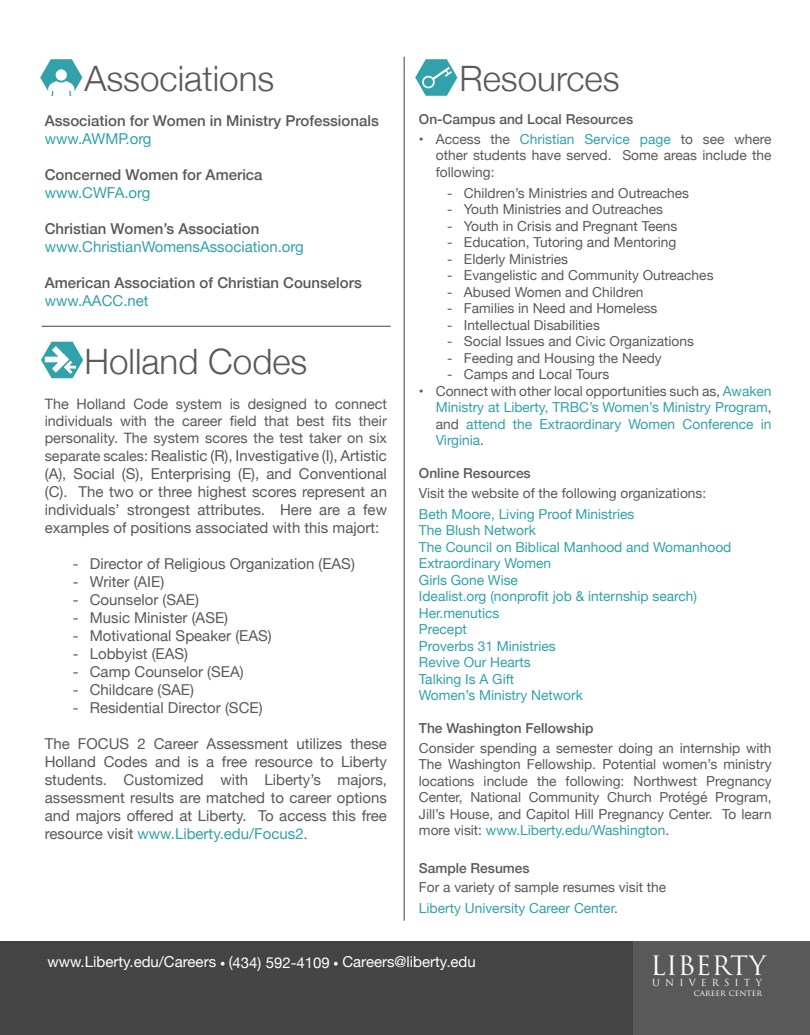
<style>
.page{position:relative;width:810px;height:1035px;background:#fff}
.page>*{position:absolute;margin:0;border:0;box-sizing:border-box;transform-origin:0 0}
.t1{font:300 35px "Helvetica Neue";color:#595959}
.t2{font:26px "Trajan Pro";letter-spacing:.01em;color:#fff}
.t3{font:15px/18px "Helvetica Neue";color:#595959;text-align:justify}
.t4{font:500 15px "Helvetica Neue";color:#595959}
.t5{font:15px "Helvetica Neue";color:#31a1aa}
.t6{font:15px "Helvetica Neue";color:#fff}
.t7{font:14.38px/17.2px "Helvetica Neue";color:#595959;text-align:justify}
.t8{font:13.75px/16.5px "Helvetica Neue";color:#595959;text-align:justify}
.t9{font:13.75px/16.5px "Helvetica Neue";color:#31a1aa;text-align:justify}
.t10{font:500 13.75px "Helvetica Neue";color:#595959}
.t11{font:9.5px "Trajan Pro";letter-spacing:.54em;color:#fff}
.t12{font:8.5px "Trajan Pro";color:#fff}
.s1{color:#31a1aa}
.s2{color:#595959}
.s3{font-size:14.38px}
.s4{font-size:13.75px}
</style>
<div class="page">
<hr style="left:404px;top:57px;width:1px;height:864px;background:#444">
<hr style="left:42px;top:326px;width:349px;height:1px;background:#444">
<svg style="left:415px;top:59px;width:42px;height:37px"></svg>
<svg style="left:41px;top:342px;width:42px;height:36px"></svg>
<svg style="left:40px;top:59px;width:42px;height:37px"></svg>
<div style="left:0;top:942px;width:788px;height:93px;background:#444"></div>
<div style="left:633px;top:942px;width:177px;height:93px;background:#595959"></div>
<svg style="left:221px;top:962px;width:4px;height:4px"></svg>
<svg style="left:334px;top:962px;width:4px;height:4px"></svg>
<h1 class="t1" style="left:84px;top:50px;width:191px">Associations</h1>
<h1 class="t1" style="left:459px;top:50px;width:162px">Resources</h1>
<p class="t10" style="left:419px;top:108px;width:216px">On-Campus and Local Resources</p>
<p class="t8" style="left:436px;top:131px;width:337px;text-indent:-17px">• Access the <span class="s1">Christian Service page</span> to see where other students have served. Some areas include the following:</p>
<p class="t8" style="left:447px;top:185px;width:244px">- Children’s Ministries and Outreaches</p>
<p class="t8" style="left:447px;top:202px;width:218px">- Youth Ministries and Outreaches</p>
<p class="t8" style="left:447px;top:218px;width:232px">- Youth in Crisis and Pregnant Teens</p>
<p class="t8" style="left:447px;top:235px;width:231px">- Education, Tutoring and Mentoring</p>
<p class="t8" style="left:447px;top:251px;width:123px">- Elderly Ministries</p>
<p class="t8" style="left:447px;top:268px;width:268px">- Evangelistic and Community Outreaches</p>
<p class="t8" style="left:447px;top:284px;width:198px">- Abused Women and Children</p>
<p class="t8" style="left:447px;top:301px;width:212px">- Families in Need and Homeless</p>
<p class="t8" style="left:447px;top:317px;width:154px">- Intellectual Disabilities</p>
<p class="t8" style="left:447px;top:334px;width:248px">- Social Issues and Civic Organizations</p>
<p class="t8" style="left:447px;top:350px;width:216px">- Feeding and Housing the Needy</p>
<p class="t8" style="left:447px;top:367px;width:164px">- Camps and Local Tours</p>
<p class="t9" style="left:436px;top:383px;width:337px;text-indent:-17px"><span class="s2">• Connect with other local opportunities such as,</span> Awaken Ministry at Liberty, TRBC’s Women’s Ministry Program<span class="s2">, and</span> attend the Extraordinary Women Conference in Virginia<span class="s2">.</span></p>
<p class="t10" style="left:419px;top:462px;width:113px">Online Resources</p>
<p class="t8" style="left:419px;top:485px;width:289px">Visit the website of the following organizations:</p>
<p class="t9" style="left:419px;top:506px;width:314px;text-align:left">Beth Moore, Living Proof Ministries<br>The Blush Network<br>The Council on Biblical Manhood and Womanhood<br>Extraordinary Women<br>Girls Gone Wise<br>Idealist.org (nonprofit job &amp; internship search)<br>Her.menutics<br>Precept<br>Proverbs 31 Ministries<br>Revive Our Hearts<br>Talking Is A Gift<br>Women’s Ministry Network</p>
<p class="t10" style="left:419px;top:717px;width:176px">The Washington Fellowship</p>
<p class="t8" style="left:419px;top:740px;width:354px">Consider spending a semester doing an internship with The Washington Fellowship. Potential women’s ministry locations include the following: Northwest Pregnancy Center, National Community Church Protégé Program, Jill’s House, and Capitol Hill Pregnancy Center. To learn more visit: <span class="s1">www.Liberty.edu/Washington</span>.</p>
<p class="t10" style="left:419px;top:857px;width:112px">Sample Resumes</p>
<p class="t8" style="left:419px;top:878px;width:249px;line-height:21px">For a variety of sample resumes visit the<br><span class="s1">Liberty University Career Center</span>.</p>
<h2 class="t2" style="left:651px;top:949px;width:117px">LIBERTY</h2>
<p class="t11" style="left:652px;top:977px;width:111px">UNIVERSITY</p>
<p class="t12" style="left:694px;top:987px;width:70px">career center</p>
<p class="t4" style="left:45px;top:108px;width:336px">Association for Women in Ministry Professionals</p>
<p class="t5" style="left:45px;top:127px;width:108px">www.AWMP.org</p>
<p class="t4" style="left:45px;top:162px;width:219px">Concerned Women for America</p>
<p class="t5" style="left:45px;top:181px;width:107px">www.CWFA.org</p>
<p class="t4" style="left:45px;top:216px;width:216px">Christian Women’s Association</p>
<p class="t5" style="left:45px;top:235px;width:260px">www.ChristianWomensAssociation.org</p>
<p class="t4" style="left:45px;top:270px;width:319px">American Association of Christian Counselors</p>
<p class="t5" style="left:45px;top:289px;width:105px">www.AACC.net</p>
<h1 class="t1" style="left:84px;top:334px;width:225px">Holland Codes</h1>
<p class="t7" style="left:45px;top:396px;width:344px">The Holland Code system is designed to connect individuals with the career field that best fits their personality. The system scores the test taker on six</p>
<p class="t3" style="left:45px;top:448px;width:344px"><span class="s3">separate scales:</span> Realistic (R), Investigative (I), Artistic (A), Social (S), Enterprising (E), and Conventional (C). The two or three highest scores represent an individuals’ strongest attributes. Here are a few examples of positions associated with this majort:</p>
<p class="t3" style="left:73px;top:556px;width:283px">- Director of Religious Organization (EAS)</p>
<p class="t3" style="left:73px;top:574px;width:93px">- Writer (AIE)</p>
<p class="t3" style="left:73px;top:592px;width:128px">- Counselor (SAE)</p>
<p class="t3" style="left:73px;top:610px;width:157px">- Music Minister (ASE)</p>
<p class="t3" style="left:73px;top:628px;width:200px">- Motivational Speaker (EAS)</p>
<p class="t3" style="left:73px;top:646px;width:117px">- Lobbyist (EAS)</p>
<p class="t3" style="left:73px;top:664px;width:172px">- Camp Counselor (SEA)</p>
<p class="t3" style="left:73px;top:682px;width:123px">- Childcare (SAE)</p>
<p class="t3" style="left:73px;top:700px;width:191px">- Residential Director (SCE)</p>
<p class="t3" style="left:45px;top:736px;width:344px">The FOCUS 2 Career Assessment utilizes these Holland Codes and is a free resource to Liberty students. Customized with Liberty’s majors, assessment results are matched to career options and majors offered at Liberty. To access this free resource visit <span class="s1">www.Liberty.edu/Focus2</span><span class="s4">.</span></p>
<p class="t6" style="left:47px;top:951px;width:430px">www.Liberty.edu/Careers (434) 592-4109 Careers@liberty.edu</p>
</div>
